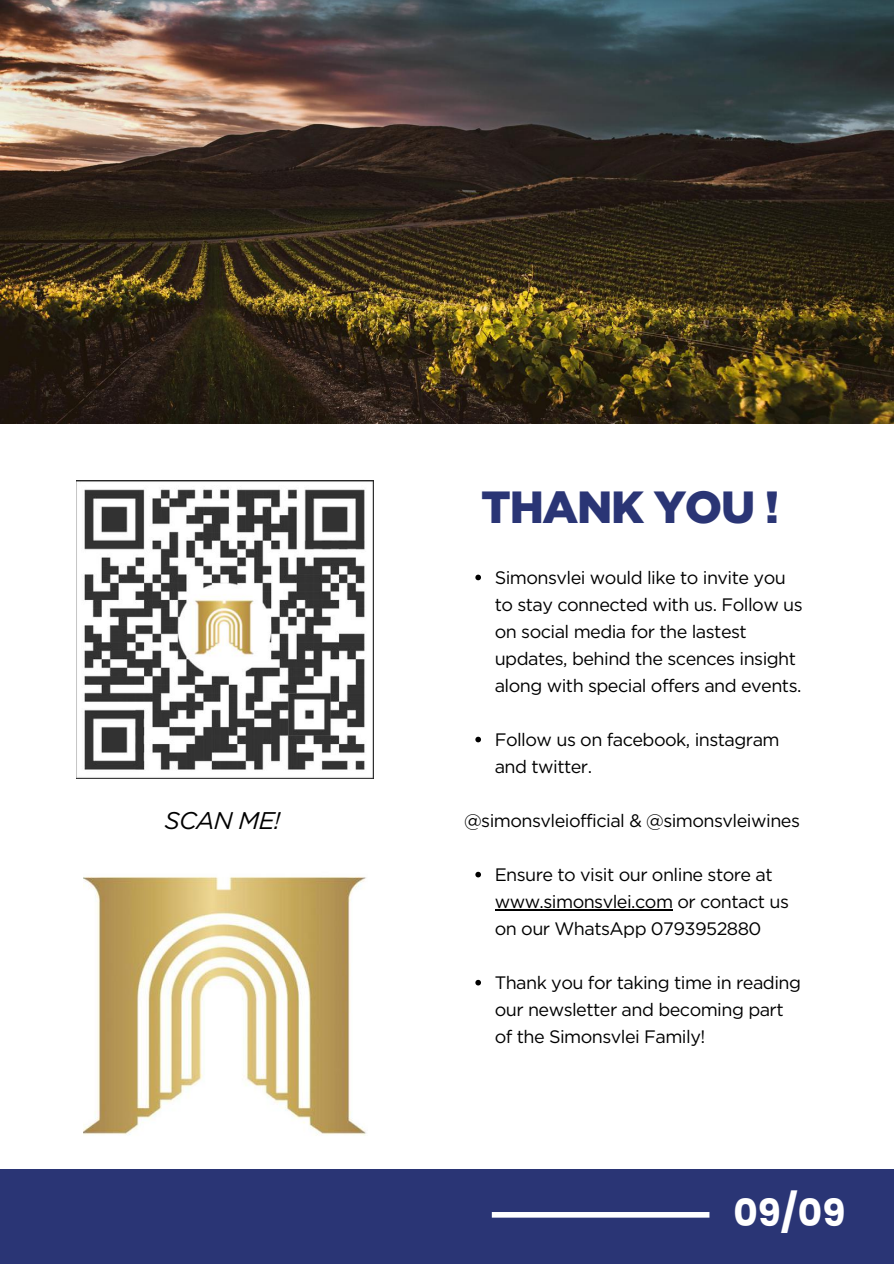
<style>
.page{position:relative;width:894px;height:1264px;background:#fff}
.page>*{position:absolute;margin:0;border:0;box-sizing:border-box;transform-origin:0 0}
.t1{font:900 45px "Gotham";letter-spacing:-.03em;color:#2a3575}
.t2{font:700 37.5px "Poppins";color:#fff}
.t3{font:italic 24.15px "Gotham";letter-spacing:-.03em;color:#000}
.t4{font:18px/27px "Gotham";letter-spacing:-.03em;color:#000}
</style>
<div class="page">
<img style="left:0;top:0;width:893px;height:424px">
<img style="left:77px;top:480px;width:297px;height:298px">
<div style="left:0;top:1169px;width:893px;height:94px;background:#2a3575"></div>
<img style="left:83px;top:877px;width:283px;height:259px">
<div style="left:491px;top:1211px;width:218px;height:6px;background:#fff"></div>
<svg style="left:475px;top:574px;width:6px;height:6px"></svg>
<svg style="left:475px;top:736px;width:6px;height:6px"></svg>
<svg style="left:475px;top:871px;width:6px;height:6px"></svg>
<hr style="left:494px;top:908px;width:178px;height:2px;background:#000">
<svg style="left:475px;top:979px;width:6px;height:6px"></svg>
<h3 class="t3" style="left:164px;top:806px;width:117px">SCAN ME!</h3>
<h1 class="t1" style="left:481px;top:480px;width:299px">THANK YOU !</h1>
<p class="t4" style="left:494px;top:563px;width:309px">Simonsvlei would like to invite you to stay connected with us. Follow us on social media for the lastest updates, behind the scences insight along with special offers and events.</p>
<p class="t4" style="left:494px;top:725px;width:286px">Follow us on facebook, instagram and twitter.</p>
<p class="t4" style="left:464px;top:806px;width:337px">@simonsvleiofficial &amp; @simonsvleiwines</p>
<p class="t4" style="left:494px;top:860px;width:296px">Ensure to visit our online store at www.simonsvlei.com or contact us on our WhatsApp 0793952880</p>
<p class="t4" style="left:494px;top:968px;width:308px">Thank you for taking time in reading our newsletter and becoming part of the Simonsvlei Family!</p>
<h2 class="t2" style="left:733px;top:1186px;width:113px">09/09</h2>
</div>
